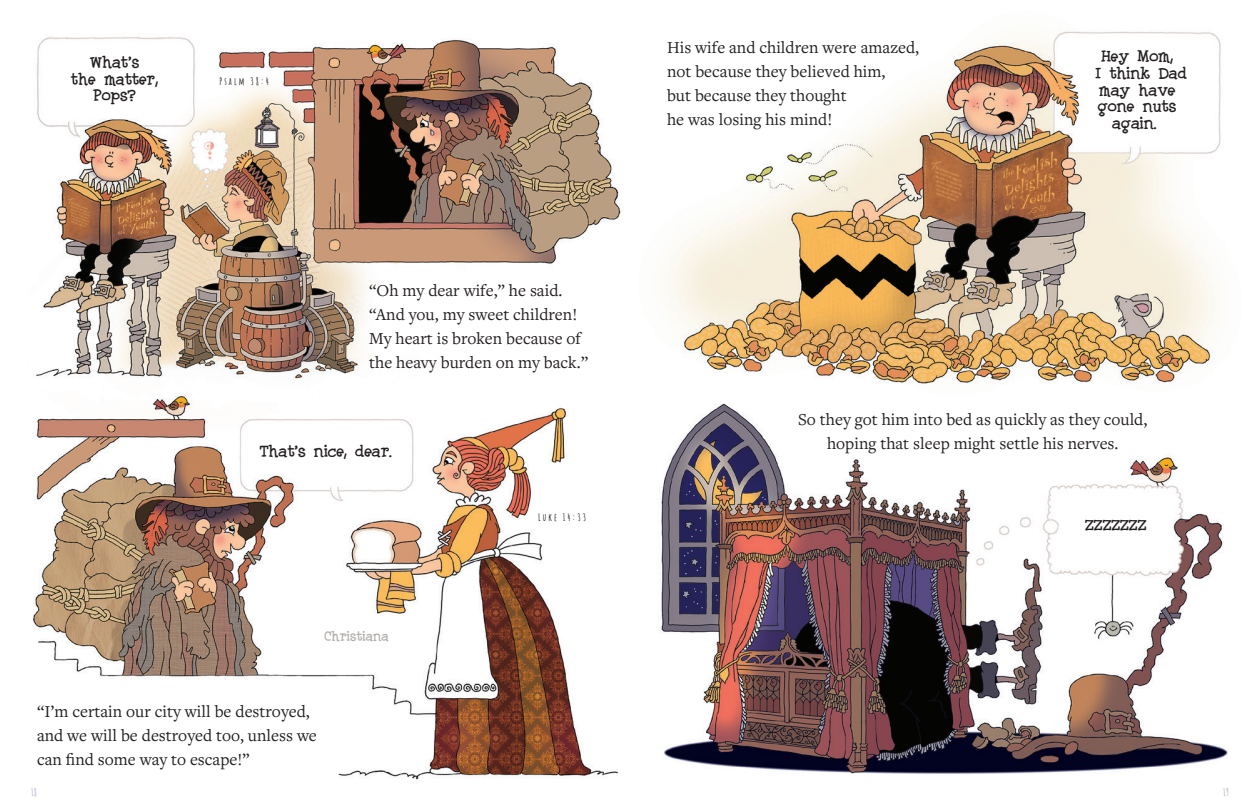
<style>
.page{position:relative;width:1260px;height:810px;background:#fff}
.page>*{position:absolute;margin:0;border:0;box-sizing:border-box;transform-origin:0 0}
.BODY{font:17.38px "Freight Text Pro";color:#231f20}
.BALLOONS{font:16.75px "LDJ Forever Friends";color:#231f20}
.t1{font:13.75px "LDJ Forever Friends";letter-spacing:.01em;color:#b2aeaa}
.SCRIPTURE{font:700 10.12px "Amatic SC";letter-spacing:.2em;color:#231f20}
.t2{font:700 10.12px "Amatic SC";color:#aaa7cd}
</style>
<div class="page">
<img style="left:33px;top:31px;width:1195px;height:749px">
<p class="BALLOONS" style="left:90px;top:52px;width:51px">What’s</p>
<p class="BALLOONS" style="left:71px;top:69px;width:89px">the matter,</p>
<p class="BALLOONS" style="left:93px;top:85px;width:44px">Pops?</p>
<p class="SCRIPTURE" style="left:220px;top:74px;width:51px">Psalm 38:4</p>
<p class="BODY" style="left:369px;top:279px;width:195px">“Oh my dear wife,” he said.</p>
<p class="BODY" style="left:369px;top:303px;width:210px">“And you, my sweet children!</p>
<p class="BODY" style="left:369px;top:327px;width:213px">My heart is broken because of</p>
<p class="BODY" style="left:369px;top:351px;width:220px">the heavy burden on my back.”</p>
<p class="BALLOONS" style="left:260px;top:441px;width:139px">That’s nice, dear.</p>
<p class="t1" style="left:324px;top:628px;width:66px">Christiana</p>
<p class="SCRIPTURE" style="left:538px;top:509px;width:50px">Luke 14:33</p>
<p class="BODY" style="left:37px;top:700px;width:274px">“I’m certain our city will be destroyed,</p>
<p class="BODY" style="left:37px;top:724px;width:281px">and we will be destroyed too, unless we</p>
<p class="BODY" style="left:37px;top:748px;width:214px">can find some way to escape!”</p>
<p class="BODY" style="left:667px;top:36px;width:254px">His wife and children were amazed,</p>
<p class="BODY" style="left:667px;top:60px;width:220px">not because they believed him,</p>
<p class="BODY" style="left:667px;top:84px;width:181px">but because they thought</p>
<p class="BODY" style="left:667px;top:108px;width:167px">he was losing his mind!</p>
<p class="BALLOONS" style="left:1101px;top:46px;width:74px">Hey Mom,</p>
<p class="BALLOONS" style="left:1096px;top:63px;width:93px">I think Dad</p>
<p class="BALLOONS" style="left:1099px;top:80px;width:78px">may have</p>
<p class="BALLOONS" style="left:1098px;top:96px;width:80px">gone nuts</p>
<p class="BALLOONS" style="left:1112px;top:113px;width:51px">again.</p>
<p class="BODY" style="left:798px;top:408px;width:351px">So they got him into bed as quickly as they could,</p>
<p class="BODY" style="left:827px;top:432px;width:293px">hoping that sleep might settle his nerves.</p>
<p class="BALLOONS" style="left:1085px;top:515px;width:63px">ZZZZZZZ</p>
<p class="t2" style="left:31px;top:784px;width:7px">18</p>
<p class="t2" style="left:1223px;top:784px;width:7px">19</p>
</div>
